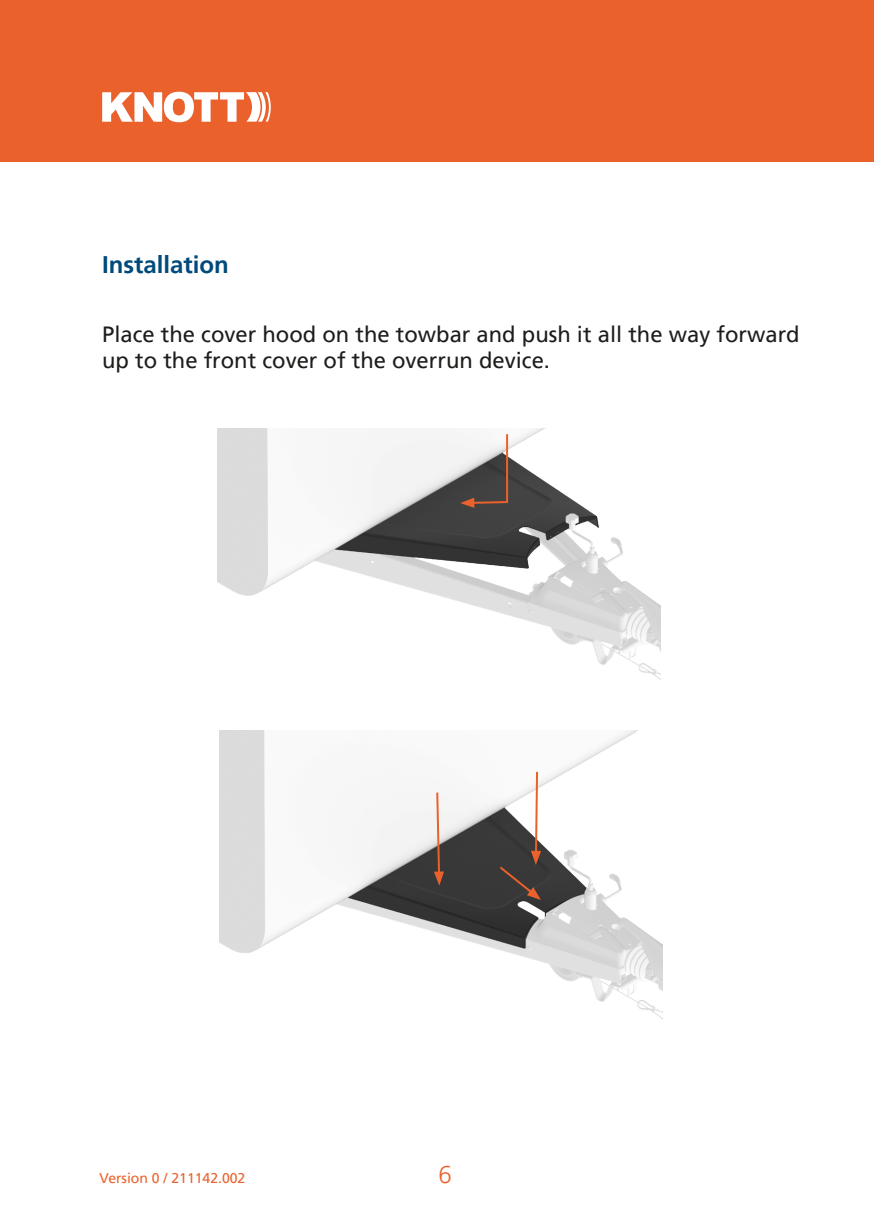
<style>
.page{position:relative;width:874px;height:1225px;background:#fff}
.page>*{position:absolute;margin:0;border:0;box-sizing:border-box;transform-origin:0 0}
.t1{font:700 24px "Frutiger LT Pro";color:#004a7b}
.t2{font:300 24px "Frutiger LT Pro";color:#eb612c}
.t3{font:22px/26.4px "Frutiger LT Pro";color:#1d1d1b}
.t4{font:14px "Frutiger LT Pro";color:#eb612c}
</style>
<div class="page">
<div style="left:0;top:0;width:873px;height:162px;background:#eb612c"></div>
<svg style="left:102px;top:92px;width:169px;height:30px"></svg>
<img style="left:217px;top:428px;width:443px;height:328px">
<img style="left:220px;top:730px;width:442px;height:289px">
<svg style="left:433px;top:790px;width:11px;height:95px"></svg>
<svg style="left:497px;top:770px;width:44px;height:130px"></svg>
<svg style="left:460px;top:498px;width:49px;height:10px"></svg>
<hr style="left:506px;top:434px;width:2px;height:69px;background:#eb612c">
<p class="t1" style="left:102px;top:250px;width:128px">Installation</p>
<p class="t3" style="left:102px;top:321px;width:698px">Place the cover hood on the towbar and push it all the way forward up to the front cover of the overrun device.</p>
<p class="t4" style="left:99px;top:1169px;width:147px">Version 0 / 211142.002</p>
<p class="t2" style="left:438px;top:1160px;width:15px">6</p>
</div>
